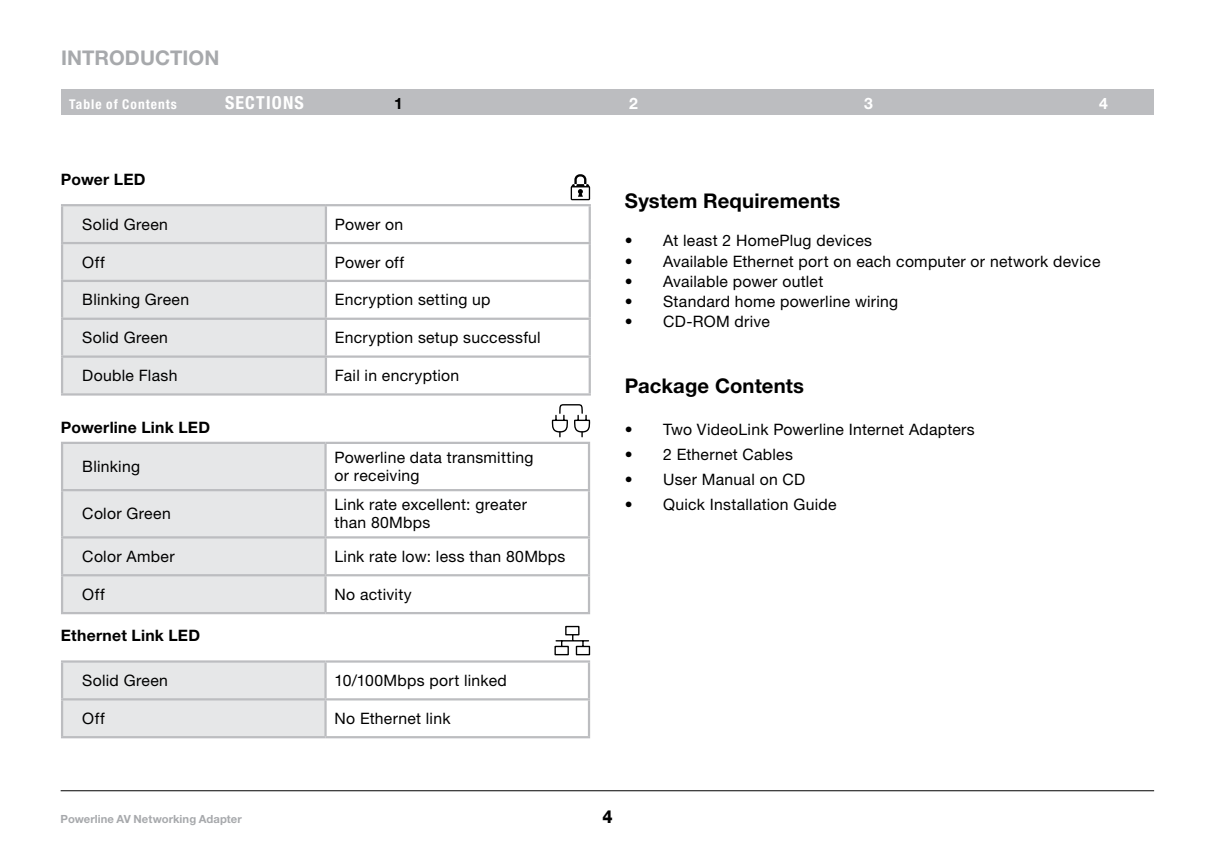
<style>
.page{position:relative;width:1215px;height:851px;background:#fff}
.page>*{position:absolute;margin:0;border:0;box-sizing:border-box;transform-origin:0 0}
.t1{font:700 20.25px "Helvetica Neue LT Pro";letter-spacing:.005em;color:#000}
.t2{font:700 20.25px "Helvetica Neue LT Pro";letter-spacing:.005em;color:#a7a9ac}
.t3{font:700 condensed 18px "Helvetica Neue LT Pro";letter-spacing:.065em;color:#fff}
.t4{font:800 18px "Helvetica Neue LT Pro";color:#000;scale:.9 1}
.t5{font:15.75px/18px "Helvetica Neue LT Pro";letter-spacing:.015em;color:#000}
.t6{font:700 15.75px "Helvetica Neue LT Pro";letter-spacing:.01em;color:#000}
.t7{font:700 15.75px "Helvetica Neue LT Pro";color:#fff}
.t8{font:700 condensed 13.5px "Helvetica Neue LT Pro";color:#fff}
.t9{font:700 11.25px "Helvetica Neue LT Pro";letter-spacing:.005em;color:#a7a9ac}
.s1{font-weight:700}
</style>
<div class="page">
<hr style="left:61px;top:790px;width:1093px;height:1px;background:#000">
<div style="left:61px;top:89px;width:1093px;height:26px;background:#bcbdc0"></div>
<div style="left:63px;top:206px;width:262px;height:187px;background:#e6e7e8"></div>
<hr style="left:61px;top:204px;width:265px;height:2px;background:#bcbdc0">
<hr style="left:61px;top:206px;width:2px;height:36px;background:#bcbdc0">
<hr style="left:326px;top:204px;width:265px;height:2px;background:#bcbdc0">
<hr style="left:325px;top:206px;width:2px;height:36px;background:#bcbdc0">
<hr style="left:589px;top:206px;width:2px;height:36px;background:#bcbdc0">
<hr style="left:61px;top:242px;width:265px;height:2px;background:#bcbdc0">
<hr style="left:61px;top:244px;width:2px;height:36px;background:#bcbdc0">
<hr style="left:326px;top:242px;width:265px;height:2px;background:#bcbdc0">
<hr style="left:325px;top:244px;width:2px;height:36px;background:#bcbdc0">
<hr style="left:589px;top:244px;width:2px;height:36px;background:#bcbdc0">
<hr style="left:61px;top:280px;width:265px;height:2px;background:#bcbdc0">
<hr style="left:61px;top:282px;width:2px;height:35px;background:#bcbdc0">
<hr style="left:326px;top:280px;width:265px;height:2px;background:#bcbdc0">
<hr style="left:325px;top:282px;width:2px;height:35px;background:#bcbdc0">
<hr style="left:589px;top:282px;width:2px;height:35px;background:#bcbdc0">
<hr style="left:61px;top:317px;width:265px;height:3px;background:#bcbdc0">
<hr style="left:61px;top:320px;width:2px;height:35px;background:#bcbdc0">
<hr style="left:326px;top:317px;width:265px;height:3px;background:#bcbdc0">
<hr style="left:325px;top:320px;width:2px;height:35px;background:#bcbdc0">
<hr style="left:589px;top:320px;width:2px;height:35px;background:#bcbdc0">
<hr style="left:61px;top:355px;width:265px;height:3px;background:#bcbdc0">
<hr style="left:61px;top:358px;width:2px;height:35px;background:#bcbdc0">
<hr style="left:326px;top:355px;width:265px;height:3px;background:#bcbdc0">
<hr style="left:325px;top:358px;width:2px;height:35px;background:#bcbdc0">
<hr style="left:589px;top:358px;width:2px;height:35px;background:#bcbdc0">
<hr style="left:61px;top:393px;width:265px;height:2px;background:#bcbdc0">
<hr style="left:326px;top:393px;width:265px;height:2px;background:#bcbdc0">
<div style="left:63px;top:444px;width:261px;height:168px;background:#e6e7e8"></div>
<hr style="left:61px;top:441px;width:265px;height:3px;background:#bcbdc0">
<hr style="left:61px;top:444px;width:2px;height:45px;background:#bcbdc0">
<hr style="left:326px;top:441px;width:264px;height:3px;background:#bcbdc0">
<hr style="left:324px;top:444px;width:3px;height:45px;background:#bcbdc0">
<hr style="left:588px;top:444px;width:2px;height:45px;background:#bcbdc0">
<hr style="left:61px;top:489px;width:265px;height:2px;background:#bcbdc0">
<hr style="left:61px;top:491px;width:2px;height:45px;background:#bcbdc0">
<hr style="left:326px;top:489px;width:264px;height:2px;background:#bcbdc0">
<hr style="left:324px;top:491px;width:3px;height:45px;background:#bcbdc0">
<hr style="left:588px;top:491px;width:2px;height:45px;background:#bcbdc0">
<hr style="left:61px;top:536px;width:265px;height:2px;background:#bcbdc0">
<hr style="left:61px;top:538px;width:2px;height:36px;background:#bcbdc0">
<hr style="left:326px;top:536px;width:264px;height:2px;background:#bcbdc0">
<hr style="left:324px;top:538px;width:3px;height:36px;background:#bcbdc0">
<hr style="left:588px;top:538px;width:2px;height:36px;background:#bcbdc0">
<hr style="left:61px;top:576px;width:2px;height:36px;background:#bcbdc0">
<hr style="left:324px;top:576px;width:3px;height:36px;background:#bcbdc0">
<hr style="left:588px;top:576px;width:2px;height:36px;background:#bcbdc0">
<hr style="left:61px;top:574px;width:265px;height:2px;background:#bcbdc0">
<hr style="left:61px;top:612px;width:265px;height:2px;background:#bcbdc0">
<hr style="left:326px;top:574px;width:264px;height:2px;background:#bcbdc0">
<hr style="left:326px;top:612px;width:264px;height:2px;background:#bcbdc0">
<div style="left:63px;top:662px;width:261px;height:74px;background:#e6e7e8"></div>
<hr style="left:61px;top:660px;width:265px;height:2px;background:#bcbdc0">
<hr style="left:61px;top:662px;width:2px;height:36px;background:#bcbdc0">
<hr style="left:326px;top:660px;width:264px;height:2px;background:#bcbdc0">
<hr style="left:324px;top:662px;width:3px;height:36px;background:#bcbdc0">
<hr style="left:588px;top:662px;width:2px;height:36px;background:#bcbdc0">
<hr style="left:61px;top:698px;width:265px;height:2px;background:#bcbdc0">
<hr style="left:61px;top:700px;width:2px;height:36px;background:#bcbdc0">
<hr style="left:326px;top:698px;width:264px;height:2px;background:#bcbdc0">
<hr style="left:324px;top:700px;width:3px;height:36px;background:#bcbdc0">
<hr style="left:588px;top:700px;width:2px;height:36px;background:#bcbdc0">
<hr style="left:61px;top:736px;width:265px;height:2px;background:#bcbdc0">
<hr style="left:326px;top:736px;width:264px;height:2px;background:#bcbdc0">
<svg style="left:554px;top:626px;width:36px;height:29px"></svg>
<svg style="left:552px;top:404px;width:38px;height:33px"></svg>
<svg style="left:571px;top:174px;width:19px;height:26px"></svg>
<p class="t2" style="left:61px;top:45px;width:92px">Introducti</p>
<p class="t2" style="left:189px;top:45px;width:29px">on</p>
<p class="t8" style="left:69px;top:96px;width:109px">Table of Contents</p>
<p class="t3" style="left:225px;top:92px;width:80px">sections</p>
<p class="t6" style="left:394px;top:93px;width:10px">1</p>
<p class="t7" style="left:629px;top:93px;width:10px">2</p>
<p class="t7" style="left:864px;top:93px;width:10px">3</p>
<p class="t7" style="left:1099px;top:93px;width:10px">4</p>
<p class="t6" style="left:61px;top:169px;width:74px">Power LED</p>
<p class="t5" style="left:82px;top:215px;width:87px">Solid Green</p>
<p class="t5" style="left:335px;top:215px;width:70px">Power on</p>
<p class="t5" style="left:82px;top:252px;width:24px">Off</p>
<p class="t5" style="left:335px;top:252px;width:71px">Power off</p>
<p class="t5" style="left:82px;top:290px;width:108px">Blinking Green</p>
<p class="t5" style="left:335px;top:290px;width:157px">Encryption setting up</p>
<p class="t5" style="left:82px;top:328px;width:87px">Solid Green</p>
<p class="t5" style="left:335px;top:328px;width:207px">Encryption setup successful</p>
<p class="t5" style="left:82px;top:366px;width:97px">Double Flash</p>
<p class="t5" style="left:335px;top:366px;width:126px">Fail in encryption</p>
<p class="t6" style="left:61px;top:417px;width:139px">Powerline Link LED</p>
<p class="t5" style="left:82px;top:457px;width:59px">Blinking</p>
<p class="t5" style="left:335px;top:448px;width:200px">Powerline data transmitting or receiving</p>
<p class="t5" style="left:82px;top:504px;width:90px">Color Green</p>
<p class="t5" style="left:335px;top:495px;width:194px">Link rate excellent: greater than 80Mbps</p>
<p class="t5" style="left:82px;top:547px;width:94px">Color Amber</p>
<p class="t5" style="left:335px;top:547px;width:232px">Link rate low: less than 80Mbps</p>
<p class="t5" style="left:82px;top:584px;width:24px">Off</p>
<p class="t5" style="left:335px;top:584px;width:79px">No activity</p>
<p class="t6" style="left:61px;top:625px;width:129px">Ethernet Link LED</p>
<p class="t5" style="left:82px;top:671px;width:87px">Solid Green</p>
<p class="t5" style="left:335px;top:671px;width:174px">10/100Mbps port linked</p>
<p class="t5" style="left:82px;top:709px;width:24px">Off</p>
<p class="t5" style="left:335px;top:709px;width:117px">No Ethernet link</p>
<p class="t1" style="left:625px;top:188px;width:217px">System Requirements</p>
<p class="t5" style="left:625px;top:231px;width:249px"><span class="s1">•</span> At least 2 HomePlug devices</p>
<p class="t5" style="left:625px;top:251px;width:477px">• Available Ethernet port on each computer or network device</p>
<p class="t5" style="left:625px;top:272px;width:200px">• Available power outlet</p>
<p class="t5" style="left:625px;top:292px;width:275px">• Standard home powerline wiring</p>
<p class="t5" style="left:625px;top:312px;width:147px">• CD-ROM drive</p>
<p class="t1" style="left:625px;top:372px;width:181px">Package Contents</p>
<p class="t5" style="left:625px;top:420px;width:351px"><span class="s1">•</span> Two VideoLink Powerline Internet Adapters</p>
<p class="t5" style="left:625px;top:445px;width:170px"><span class="s1">•</span> 2 Ethernet Cables</p>
<p class="t5" style="left:625px;top:470px;width:182px"><span class="s1">•</span> User Manual on CD</p>
<p class="t5" style="left:625px;top:494px;width:213px"><span class="s1">•</span> Quick Installation Guide</p>
<p class="t9" style="left:61px;top:811px;width:183px">Powerline AV Networking Adapter</p>
<p class="t4" style="left:603px;top:805px;width:13px">4</p>
</div>
